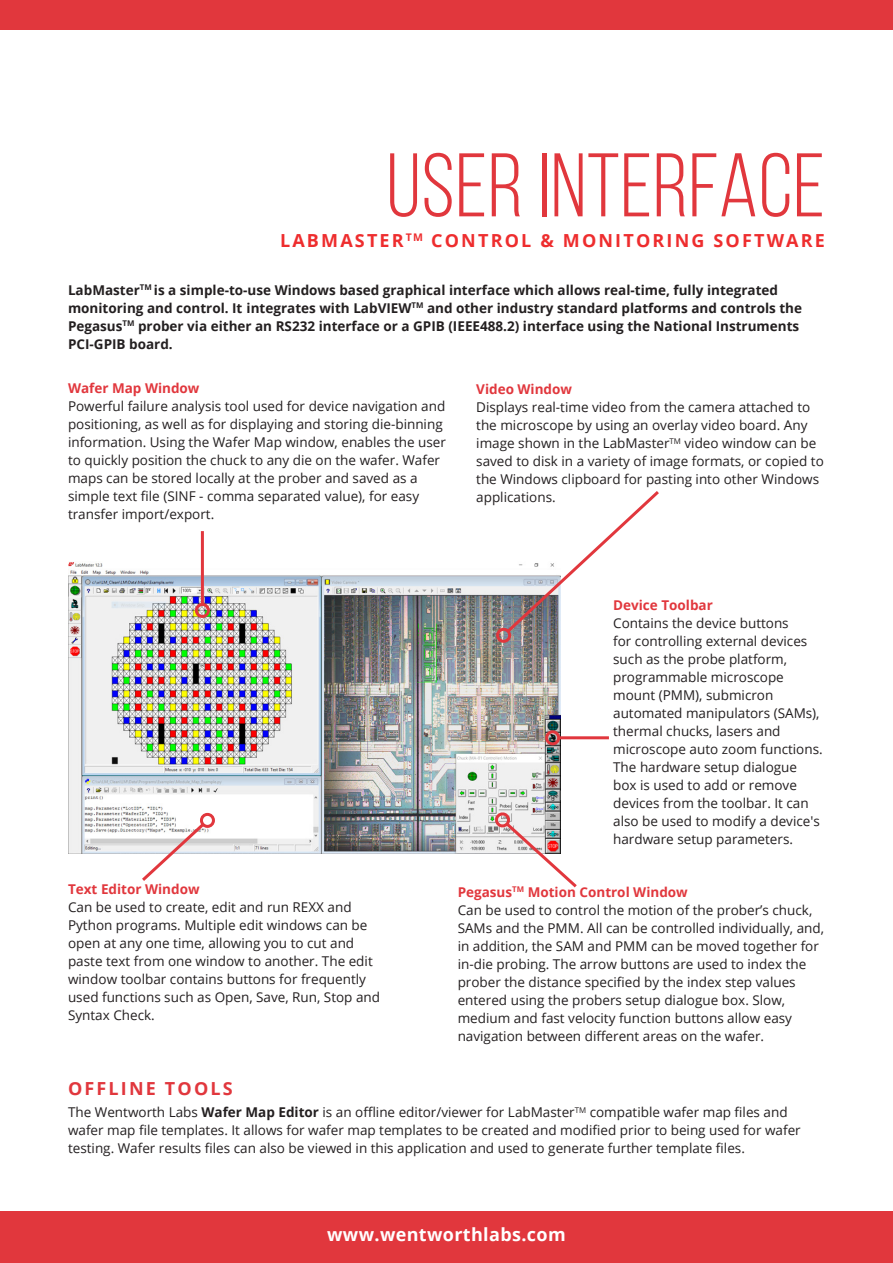
<style>
.page{position:relative;width:893px;height:1263px;background:#fff}
.page>*{position:absolute;margin:0;border:0;box-sizing:border-box;transform-origin:0 0}
.t1{font:90px "Bebas Neue";letter-spacing:.01em;color:#e1373d}
.t2{font:700 18px "Open Sans";letter-spacing:.12em;color:#ee2d2e}
.t3{font:700 18px "Open Sans";letter-spacing:.02em;color:#fff}
.t4{font:700 18px "Open Sans";letter-spacing:.12em;color:#e1373d}
.t5{font:13.5px/18px "Open Sans";color:#231f20}
.t6{font:700 13.5px/18px "Open Sans";color:#231f20}
.s1{font-weight:700;color:#e1373d}
.s2{font-weight:700}
</style>
<div class="page">
<img style="left:68px;top:561px;width:493px;height:292px">
<div style="left:0;top:1212px;width:893px;height:51px;background:#e1373d"></div>
<div style="left:0;top:0;width:893px;height:29px;background:#e1373d"></div>
<svg style="left:139px;top:820px;width:68px;height:61px"></svg>
<div style="left:200px;top:813px;width:15px;height:15px;border:3px solid #e1373d;border-radius:50%"></div>
<svg style="left:496px;top:811px;width:81px;height:77px"></svg>
<svg style="left:504px;top:491px;width:155px;height:144px"></svg>
<div style="left:496px;top:627px;width:15px;height:16px;border:3px solid #e1373d;border-radius:50%"></div>
<hr style="left:559px;top:736px;width:50px;height:3px;background:#e1373d">
<div style="left:545px;top:730px;width:15px;height:15px;border:3px solid #e1373d;border-radius:50%"></div>
<hr style="left:201px;top:531px;width:3px;height:73px;background:#e1373d">
<div style="left:195px;top:603px;width:15px;height:15px;border:3px solid #e1373d;border-radius:50%"></div>
<p class="t1" style="left:387px;top:137px;width:440px">USER INTERFACE</p>
<p class="t2" style="left:280px;top:228px;width:546px">LABMASTER<sup>TM</sup> CONTROL &amp; MONITORING SOFTWARE</p>
<p class="t6" style="left:68px;top:280px;width:735px">LabMaster<sup>TM</sup> is a simple-to-use Windows based graphical interface which allows real-time, fully integrated monitoring and control. It integrates with LabVIEW<sup>TM</sup> and other industry standard platforms and controls the Pegasus<sup>TM</sup> prober via either an RS232 interface or a GPIB (IEEE488.2) interface using the National Instruments PCI-GPIB board.</p>
<p class="t5" style="left:68px;top:379px;width:379px"><span class="s1">Wafer Map Window<br></span>Powerful failure analysis tool used for device navigation and positioning, as well as for displaying and storing die-binning information. Using the Wafer Map window, enables the user to quickly position the chuck to any die on the wafer. Wafer maps can be stored locally at the prober and saved as a simple text file (SINF - comma separated value), for easy transfer import/export.</p>
<p class="t5" style="left:476px;top:380px;width:349px"><span class="s1">Video Window<br></span>Displays real-time video from the camera attached to the microscope by using an overlay video board. Any image shown in the LabMaster<sup>TM</sup> video window can be saved to disk in a variety of image formats, or copied to the Windows clipboard for pasting into other Windows applications.</p>
<p class="t5" style="left:68px;top:880px;width:314px"><span class="s1">Text Editor Window<br></span>Can be used to create, edit and run REXX and Python programs. Multiple edit windows can be open at any one time, allowing you to cut and paste text from one window to another. The edit window toolbar contains buttons for frequently used functions such as Open, Save, Run, Stop and Syntax Check.</p>
<p class="t5" style="left:613px;top:596px;width:211px"><span class="s1">Device Toolbar<br></span>Contains the device buttons<br>for controlling external devices such as the probe platform, programmable microscope mount (PMM), submicron automated manipulators (SAMs), thermal chucks, lasers and microscope auto zoom functions.<br>The hardware setup dialogue box is used to add or remove devices from the toolbar. It can also be used to modify a device's hardware setup parameters.</p>
<p class="t5" style="left:458px;top:883px;width:368px"><span class="s1">Pegasus</span><sup>TM</sup> <span class="s1">Motion Control Window<br></span>Can be used to control the motion of the prober’s chuck, SAMs and the PMM. All can be controlled individually, and, in addition, the SAM and PMM can be moved together for in-die probing. The arrow buttons are used to index the prober the distance specified by the index step values entered using the probers setup dialogue box. Slow, medium and fast velocity function buttons allow easy navigation between different areas on the wafer.</p>
<p class="t4" style="left:68px;top:1076px;width:166px">OFFLINE TOOLS</p>
<p class="t5" style="left:68px;top:1103px;width:734px">The Wentworth Labs <span class="s2">Wafer Map Editor</span> is an offline editor/viewer for LabMaster<sup>TM</sup> compatible wafer map files and wafer map file templates. It allows for wafer map templates to be created and modified prior to being used for wafer testing. Wafer results files can also be viewed in this application and used to generate further template files.</p>
<p class="t3" style="left:327px;top:1221px;width:240px">www.wentworthlabs.com</p>
</div>
